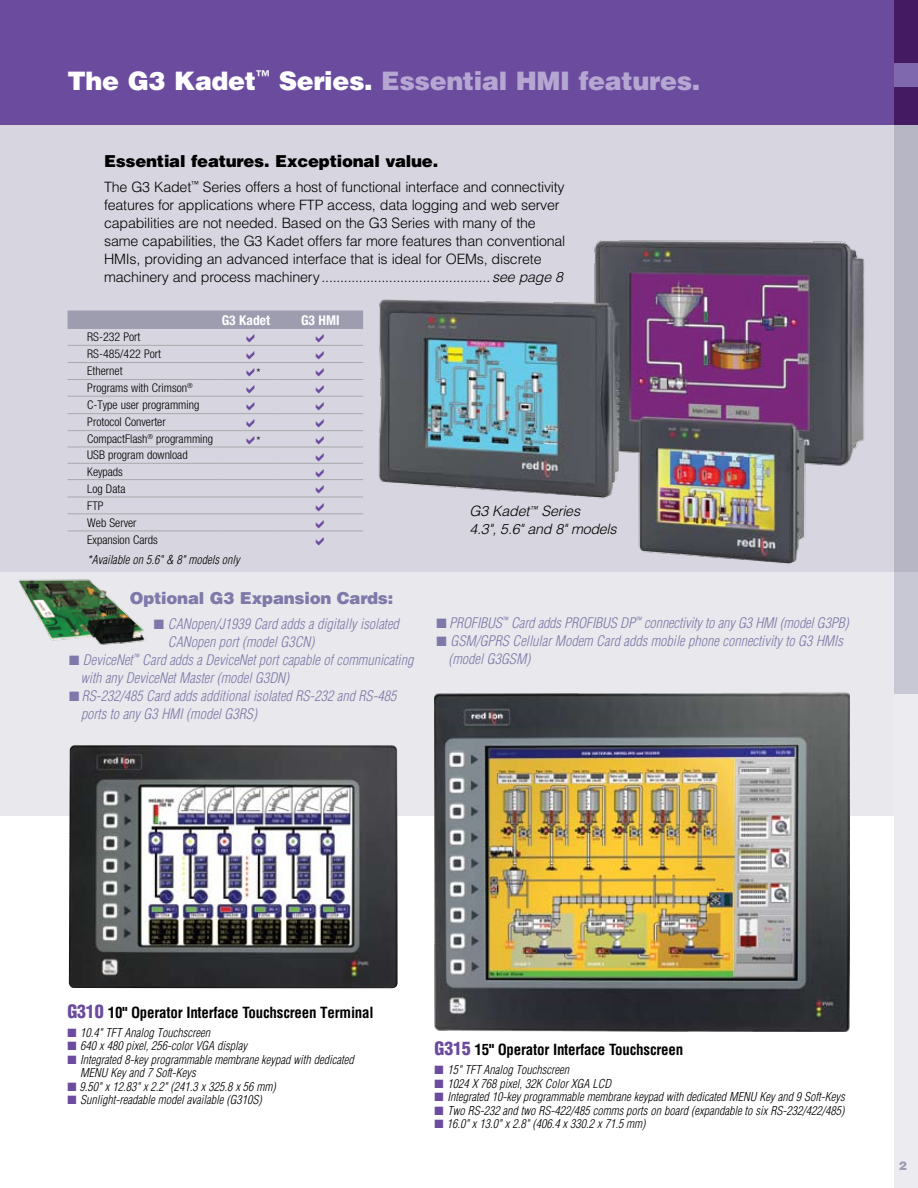
<style>
.page{position:relative;width:918px;height:1188px;background:#fff}
.page>*{position:absolute;margin:0;border:0;box-sizing:border-box;transform-origin:0 0}
.t1{font:900 25.5px "Helvetica LT Std";letter-spacing:-.015em;color:#b5a7d1}
.t2{font:900 16.5px "Helvetica LT Std";letter-spacing:-.015em;color:#000}
.t3{font:900 16.5px "Helvetica LT Std";letter-spacing:-.015em;color:#7e79a8}
.t4{font:700 condensed 15px "Helvetica LT Std";letter-spacing:-.015em;color:#000}
.t5{font:300 14.25px/18px "Helvetica LT Std";letter-spacing:-.015em;color:#000}
.t6{font:italic 300 condensed 14.25px/18px "Helvetica LT Std";color:#7e79a8}
.t7{font:italic 300 14.25px/18px "Helvetica LT Std";letter-spacing:-.015em;color:#000}
.t8{font:700 condensed 13.5px "Helvetica Neue LT Std";color:#fff}
.t9{font:italic 300 condensed 12px/13.5px "Helvetica LT Std";color:#000}
.t10{font:300 condensed 12px/17px "Helvetica Neue LT Std";color:#000}
.t11{font:900 12px "Helvetica LT Std";color:#9e9db0}
.s1{color:#fff}
.s2{font-style:italic}
.s3{font-weight:900;font-size:18px;color:#6a4b9e}
.s4{color:#6a4b9e}
</style>
<div class="page">
<div style="left:0;top:572px;width:918px;height:244px;background:#e8e8ed"></div>
<div style="left:0;top:125px;width:918px;height:447px;background:#d7d6e0"></div>
<div style="left:0;top:0;width:918px;height:125px;background:#6a4b9e"></div>
<img style="left:434px;top:693px;width:415px;height:339px">
<img style="left:69px;top:745px;width:329px;height:243px">
<div style="left:894px;top:484px;width:24px;height:377px;background:#c8c8d4"></div>
<div style="left:894px;top:694px;width:24px;height:494px;background:#ecebf0"></div>
<div style="left:894px;top:125px;width:24px;height:447px;background:#b6b6c5"></div>
<div style="left:894px;top:0;width:24px;height:125px;background:#441a63"></div>
<div style="left:894px;top:63px;width:24px;height:24px;background:#8068ae"></div>
<hr style="left:68px;top:345px;width:154px;height:1px;background:#a7a9ac">
<hr style="left:222px;top:345px;width:56px;height:1px;background:#a7a9ac">
<hr style="left:278px;top:345px;width:85px;height:1px;background:#a7a9ac">
<hr style="left:68px;top:362px;width:154px;height:1px;background:#a7a9ac">
<hr style="left:222px;top:362px;width:56px;height:1px;background:#a7a9ac">
<hr style="left:278px;top:362px;width:85px;height:1px;background:#a7a9ac">
<hr style="left:68px;top:379px;width:154px;height:1px;background:#a7a9ac">
<hr style="left:222px;top:379px;width:56px;height:1px;background:#a7a9ac">
<hr style="left:278px;top:379px;width:85px;height:1px;background:#a7a9ac">
<hr style="left:68px;top:396px;width:154px;height:1px;background:#a7a9ac">
<hr style="left:222px;top:396px;width:56px;height:1px;background:#a7a9ac">
<hr style="left:278px;top:396px;width:85px;height:1px;background:#a7a9ac">
<hr style="left:68px;top:413px;width:154px;height:1px;background:#a7a9ac">
<hr style="left:222px;top:413px;width:56px;height:1px;background:#a7a9ac">
<hr style="left:278px;top:413px;width:85px;height:1px;background:#a7a9ac">
<hr style="left:68px;top:430px;width:154px;height:1px;background:#a7a9ac">
<hr style="left:222px;top:430px;width:56px;height:1px;background:#a7a9ac">
<hr style="left:278px;top:430px;width:85px;height:1px;background:#a7a9ac">
<hr style="left:68px;top:447px;width:154px;height:1px;background:#a7a9ac">
<hr style="left:222px;top:447px;width:56px;height:1px;background:#a7a9ac">
<hr style="left:278px;top:447px;width:85px;height:1px;background:#a7a9ac">
<hr style="left:68px;top:463px;width:154px;height:1px;background:#a7a9ac">
<hr style="left:222px;top:463px;width:56px;height:1px;background:#a7a9ac">
<hr style="left:278px;top:463px;width:85px;height:1px;background:#a7a9ac">
<hr style="left:68px;top:479px;width:154px;height:1px;background:#a7a9ac">
<hr style="left:222px;top:479px;width:56px;height:1px;background:#a7a9ac">
<hr style="left:278px;top:479px;width:85px;height:1px;background:#a7a9ac">
<hr style="left:68px;top:497px;width:154px;height:1px;background:#a7a9ac">
<hr style="left:222px;top:497px;width:56px;height:1px;background:#a7a9ac">
<hr style="left:278px;top:497px;width:85px;height:1px;background:#a7a9ac">
<hr style="left:68px;top:513px;width:154px;height:1px;background:#a7a9ac">
<hr style="left:222px;top:513px;width:56px;height:1px;background:#a7a9ac">
<hr style="left:278px;top:513px;width:85px;height:1px;background:#a7a9ac">
<hr style="left:68px;top:531px;width:154px;height:1px;background:#a7a9ac">
<hr style="left:222px;top:531px;width:56px;height:1px;background:#a7a9ac">
<hr style="left:278px;top:531px;width:85px;height:1px;background:#a7a9ac">
<img style="left:348px;top:240px;width:517px;height:324px">
<img style="left:18px;top:579px;width:127px;height:66px">
<svg style="left:68px;top:310px;width:295px;height:33px"></svg>
<h1 class="t1" style="left:68px;top:64px;width:634px"><span class="s1">The G3 Kadet</span><sup>™</sup> <span class="s1">Series.</span> Essential HMI features.</h1>
<h2 class="t2" style="left:104px;top:150px;width:336px">Essential features. Exceptional value.</h2>
<p class="t5" style="left:104px;top:178px;width:463px">The G3 Kadet<sup>™</sup> Series offers a host of functional interface and connectivity features for applications where FTP access, data logging and web server capabilities are not needed. Based on the G3 Series with many of the same capabilities, the G3 Kadet offers far more features than conventional HMIs, providing an advanced interface that is ideal for OEMs, discrete machinery and process machinery............................................. <span class="s2">see page 8</span></p>
<p class="t10" style="left:87px;top:328px;width:75px">RS-232 Port<br>RS-485/422 Port<br>Ethernet</p>
<p class="t10" style="left:87px;top:379px;width:127px">Programs with Crimson<sup>®<br></sup>C-Type user programming<br>Protocol Converter<br>CompactFlash<sup>®</sup> programming</p>
<p class="t8" style="left:222px;top:312px;width:50px">G3 Kadet</p>
<p class="t8" style="left:301px;top:312px;width:40px">G3 HMI</p>
<p class="t10" style="left:257px;top:364px;width:6px">*</p>
<p class="t10" style="left:257px;top:433px;width:6px">*</p>
<p class="t10" style="left:87px;top:447px;width:102px">USB program download<br>Keypads<br>Log Data<br>FTP<br>Web Server<br>Expansion Cards</p>
<p class="t9" style="left:87px;top:553px;width:154px">*Available on 5.6" &amp; 8" models only</p>
<h2 class="t3" style="left:130px;top:587px;width:265px">Optional G3 Expansion Cards:</h2>
<p class="t6" style="left:168px;top:615px;width:233px;text-indent:-14px">■ CANopen/J1939 Card adds a digitally isolated<br>CANopen port (model G3CN)</p>
<p class="t6" style="left:81px;top:651px;width:334px;text-indent:-12px">■ DeviceNet<sup>™</sup> Card adds a DeviceNet port capable of communicating with any DeviceNet Master (model G3DN)</p>
<p class="t6" style="left:81px;top:687px;width:317px;text-indent:-12px">■ RS-232/485 Card adds additional isolated RS-232 and RS-485 ports to any G3 HMI (model G3RS)</p>
<p class="t7" style="left:470px;top:502px;width:149px">G3 Kadet<sup>™</sup> Series<br>4.3", 5.6" and 8" models</p>
<p class="t6" style="left:436px;top:614px;width:414px">■ PROFIBUS<sup>™</sup> Card adds PROFIBUS DP<sup>™</sup> connectivity to any G3 HMI (model G3PB)</p>
<p class="t6" style="left:449px;top:632px;width:396px;text-indent:-12px">■ GSM/GPRS Cellular Modem Card adds mobile phone connectivity to G3 HMIs (model G3GSM)</p>
<p class="t4" style="left:68px;top:1003px;width:308px"><span class="s3">G310</span> 10" Operator Interface Touchscreen Terminal</p>
<p class="t9" style="left:68px;top:1026px;width:144px"><span class="s4">■</span> 10.4" TFT Analog Touchscreen</p>
<p class="t9" style="left:68px;top:1039px;width:181px"><span class="s4">■</span> 640 x 480 pixel, 256-color VGA display</p>
<p class="t9" style="left:80px;top:1053px;width:275px;text-indent:-13px"><span class="s4">■</span> Integrated 8-key programmable membrane keypad with dedicated<br>MENU Key and 7 Soft-Keys</p>
<p class="t9" style="left:68px;top:1080px;width:210px"><span class="s4">■</span> 9.50" x 12.83" x 2.2" (241.3 x 325.8 x 56 mm)</p>
<p class="t9" style="left:68px;top:1093px;width:196px"><span class="s4">■</span> Sunlight-readable model available (G310S)</p>
<p class="t4" style="left:435px;top:1040px;width:250px"><span class="s3">G315</span> 15" Operator Interface Touchscreen</p>
<p class="t9" style="left:435px;top:1063px;width:136px"><span class="s4">■</span> 15" TFT Analog Touchscreen</p>
<p class="t9" style="left:435px;top:1077px;width:178px"><span class="s4">■</span> 1024 X 768 pixel, 32K Color XGA LCD</p>
<p class="t9" style="left:435px;top:1090px;width:412px"><span class="s4">■</span> Integrated 10-key programmable membrane keypad with dedicated MENU Key and 9 Soft-Keys</p>
<p class="t9" style="left:435px;top:1104px;width:411px"><span class="s4">■</span> Two RS-232 and two RS-422/485 comms ports on board (expandable to six RS-232/422/485)</p>
<p class="t9" style="left:435px;top:1117px;width:213px"><span class="s4">■</span> 16.0" x 13.0" x 2.8" (406.4 x 330.2 x 71.5 mm)</p>
<p class="t11" style="left:899px;top:1157px;width:10px">2</p>
</div>
